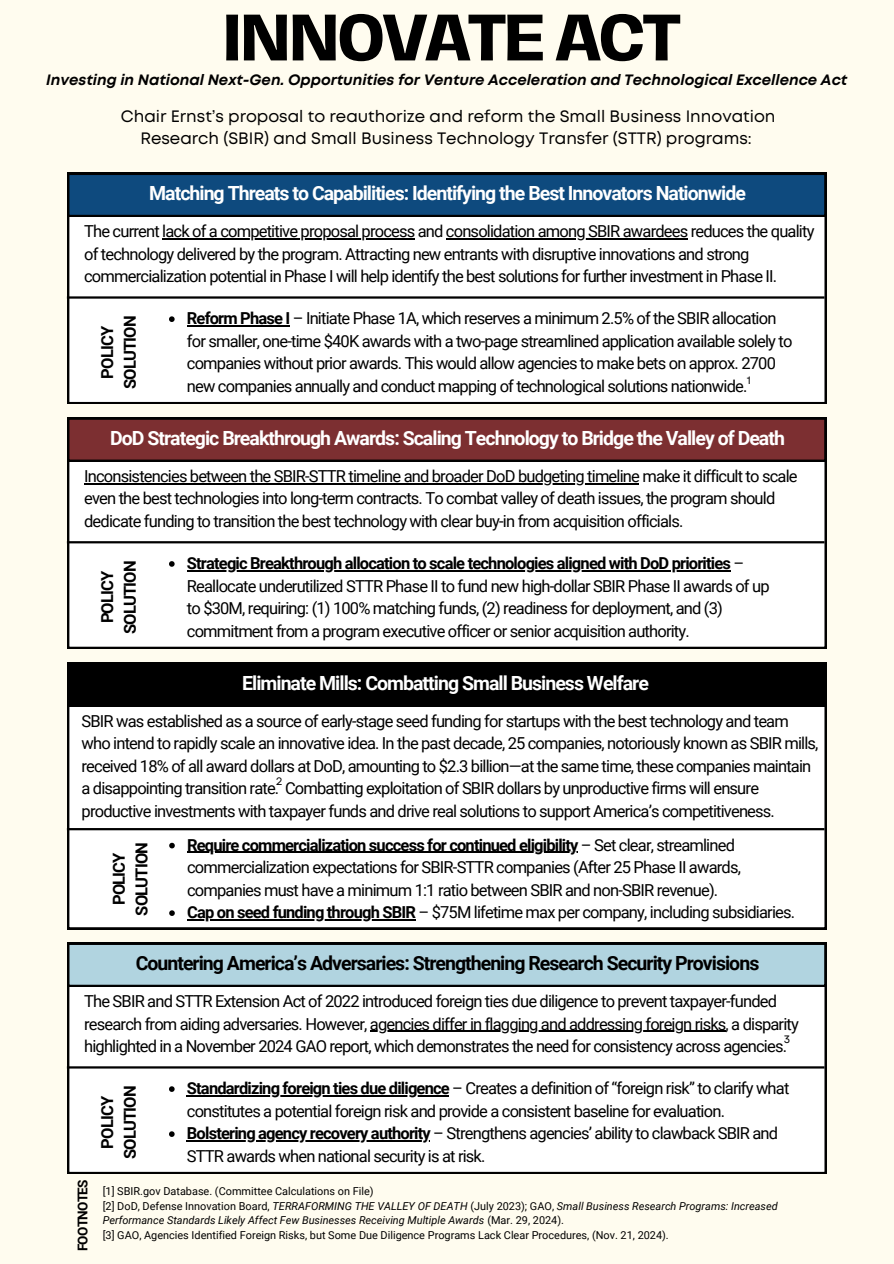
<style>
.page{position:relative;width:894px;height:1264px;background:#fff}
.page>*{position:absolute;margin:0;border:0;box-sizing:border-box;transform-origin:0 0}
.t1{font:700 60px "Hagrid Text";letter-spacing:-.03em;color:#000}
.t2{font:700 19.5px "Roboto";letter-spacing:-.05em;color:#fff}
.t3{font:700 19.5px "Roboto";letter-spacing:-.05em;color:#000}
.t4{font:16.5px/22.5px "Roboto";letter-spacing:-.05em;color:#000}
.t5{font:16.5px/22.5px "Mont";color:#000;text-align:center}
.t6{font:700 16.5px/22.5px "Roboto";letter-spacing:-.05em;color:#000;text-align:center}
.t7{font:italic 700 15px "Mont";color:#000}
.t8{font:700 13.5px "Roboto";letter-spacing:-.05em;color:#000}
.t9{font:italic 10.95px/14.5px "Roboto";color:#000}
.t10{font:10.95px "Roboto";color:#000}
.t11{font:10.65px "Garet";color:#000}
.s1{font-weight:700}
.s2{font-style:normal}
</style>
<div class="page">
<div style="left:0;top:0;width:893px;height:1263px;background:#fffcef"></div>
<div style="left:67px;top:217px;width:759px;height:187px;background:#fff"></div>
<svg style="left:169px;top:316px;width:5px;height:6px"></svg>
<hr style="left:187px;top:325px;width:102px;height:1px;background:#000">
<svg style="left:67px;top:173px;width:758px;height:44px;background:#0c4271"></svg>
<hr style="left:162px;top:238px;width:252px;height:1px;background:#000">
<hr style="left:446px;top:238px;width:241px;height:1px;background:#000">
<hr style="left:67px;top:296px;width:757px;height:2px;background:#000">
<div style="left:67px;top:462px;width:759px;height:186px;background:#fff"></div>
<div style="left:67px;top:417px;width:759px;height:45px;background:#000"></div>
<div style="left:69px;top:419px;width:756px;height:41px;background:#7c2f31"></div>
<hr style="left:84px;top:483px;width:555px;height:1px;background:#000">
<svg style="left:169px;top:561px;width:5px;height:5px"></svg>
<hr style="left:187px;top:570px;width:543px;height:1px;background:#000">
<hr style="left:67px;top:541px;width:757px;height:2px;background:#000">
<div style="left:67px;top:706px;width:759px;height:223px;background:#fff"></div>
<div style="left:67px;top:662px;width:759px;height:44px;background:#000"></div>
<svg style="left:169px;top:842px;width:6px;height:6px"></svg>
<hr style="left:187px;top:851px;width:390px;height:2px;background:#000">
<svg style="left:169px;top:910px;width:6px;height:6px"></svg>
<hr style="left:187px;top:919px;width:228px;height:1px;background:#000">
<hr style="left:67px;top:828px;width:757px;height:2px;background:#000">
<div style="left:67px;top:987px;width:759px;height:186px;background:#fff"></div>
<svg style="left:169px;top:1086px;width:5px;height:5px"></svg>
<hr style="left:187px;top:1095px;width:262px;height:1px;background:#000">
<svg style="left:169px;top:1131px;width:5px;height:5px"></svg>
<hr style="left:187px;top:1140px;width:243px;height:1px;background:#000">
<div style="left:67px;top:942px;width:759px;height:45px;background:#000"></div>
<div style="left:69px;top:945px;width:756px;height:40px;background:#b1d4e0"></div>
<hr style="left:370px;top:1030px;width:355px;height:1px;background:#000">
<hr style="left:67px;top:1066px;width:757px;height:2px;background:#000">
<h1 class="t1" style="left:222px;top:8px;width:459px">INNOVATE ACT</h1>
<h5 class="t7" style="left:46px;top:74px;width:802px">Investing in National Next-Gen. Opportunities for Venture Acceleration and Technological Excellence Act</h5>
<p class="t5" style="left:121px;top:106px;width:656px">Chair Ernst’s proposal to reauthorize and reform the Small Business Innovation<br>Research (SBIR) and Small Business Technology Transfer (STTR) programs:</p>
<p class="t2" style="left:149px;top:182px;width:598px">Matching Threats to Capabilities: Identifying the Best Innovators Nationwide</p>
<h2 class="t4" style="left:84px;top:220px;width:731px">The current lack of a competitive proposal process and consolidation among SBIR awardees reduces the quality</h2>
<h3 class="t4" style="left:84px;top:243px;width:694px">of technology delivered by the program. Attracting new entrants with disruptive innovations and strong commercialization potential in Phase I will help identify the best solutions for further investment in Phase II.</h3>
<p class="t6" style="left:96px;top:389px;width:75px;rotate:-90deg">POLICY<br>SOLUTION</p>
<p class="t4" style="left:187px;top:307px;width:607px"><span class="s1">Reform Phase I</span> – Initiate Phase 1A, which reserves a minimum 2.5% of the SBIR allocation for smaller, one-time $40K awards with a two-page streamlined application available solely to companies without prior awards. This would allow agencies to make bets on approx. 2700 new companies annually and conduct mapping of technological solutions nationwide.</p>
<p class="t11" style="left:746px;top:373px;width:6px">1</p>
<p class="t2" style="left:110px;top:427px;width:676px">DoD Strategic Breakthrough Awards: Scaling Technology to Bridge the Valley of Death</p>
<h2 class="t4" style="left:84px;top:465px;width:714px">Inconsistencies between the SBIR-STTR timeline and broader DoD budgeting timeline make it difficult to scale even the best technologies into long-term contracts. To combat valley of death issues, the program should dedicate funding to transition the best technology with clear buy-in from acquisition officials.</h2>
<h5 class="t4" style="left:187px;top:552px;width:584px"><span class="s1">Strategic Breakthrough allocation to scale technologies aligned with DoD priorities</span> – Reallocate underutilized STTR Phase II to fund new high-dollar SBIR Phase II awards of up to $30M, requiring: (1) 100% matching funds, (2) readiness for deployment, and (3) commitment from a program executive officer or senior acquisition authority.</h5>
<p class="t6" style="left:96px;top:634px;width:75px;rotate:-90deg">POLICY<br>SOLUTION</p>
<h3 class="t2" style="left:242px;top:672px;width:408px">Eliminate Mills: Combatting Small Business Welfare</h3>
<p class="t4" style="left:82px;top:710px;width:738px">SBIR was established as a source of early-stage seed funding for startups with the best technology and team who intend to rapidly scale an innovative idea. In the past decade, 25 companies, notoriously known as SBIR mills, received 18% of all award dollars at DoD, amounting to $2.3 billion—at the same time, these companies maintain a disappointing transition rate. Combatting exploitation of SBIR dollars by unproductive firms will ensure productive investments with taxpayer funds and drive real solutions to support America’s competitiveness.</p>
<p class="t4" style="left:187px;top:833px;width:555px"><span class="s1">Require commercialization success for continued eligibility</span> – Set clear, streamlined commercialization expectations for SBIR-STTR companies (After 25 Phase II awards, companies must have a minimum 1:1 ratio between SBIR and non-SBIR revenue).</p>
<h2 class="t4" style="left:187px;top:901px;width:609px"><span class="s1">Cap on seed funding through SBIR</span> – $75M lifetime max per company, including subsidiaries.</h2>
<h3 class="t11" style="left:276px;top:774px;width:8px">2</h3>
<h5 class="t6" style="left:108px;top:915px;width:75px;rotate:-90deg">POLICY<br>SOLUTION</h5>
<p class="t3" style="left:136px;top:952px;width:625px">Countering America’s Adversaries: Strengthening Research Security Provisions</p>
<p class="t4" style="left:84px;top:990px;width:716px">The SBIR and STTR Extension Act of 2022 introduced foreign ties due diligence to prevent taxpayer-funded research from aiding adversaries. However, agencies differ in flagging and addressing foreign risks, a disparity</p>
<h6 class="t4" style="left:84px;top:1035px;width:704px">highlighted in a November 2024 GAO report, which demonstrates the need for consistency across agencies.</h6>
<p class="t6" style="left:96px;top:1159px;width:75px;rotate:-90deg">POLICY<br>SOLUTION</p>
<p class="t11" style="left:783px;top:1031px;width:8px">3</p>
<p class="t4" style="left:187px;top:1077px;width:604px"><span class="s1">Standardizing foreign ties due diligence</span> – Creates a definition of “foreign risk” to clarify what constitutes a potential foreign risk and provide a consistent baseline for evaluation.</p>
<p class="t4" style="left:187px;top:1122px;width:592px"><span class="s1">Bolstering agency recovery authority</span> – Strengthens agencies’ ability to clawback SBIR and<br>STTR awards when national security is at risk.</p>
<h4 class="t8" style="left:75px;top:1251px;width:74px;rotate:-90deg">FOOTNOTES</h4>
<h2 class="t10" style="left:103px;top:1184px;width:272px">[1] SBIR.gov Database. (Committee Calculations on File)</h2>
<h5 class="t9" style="left:103px;top:1198px;width:676px"><span class="s2">[2] DoD, Defense Innovation Board,</span> TERRAFORMING THE VALLEY OF DEATH <span class="s2">(July 2023); GAO,</span> Small Business Research Programs: Increased<br>Performance Standards Likely Affect Few Businesses Receiving Multiple Awards <span class="s2">(Mar. 29, 2024).</span></h5>
<h3 class="t10" style="left:103px;top:1228px;width:567px">[3] GAO, Agencies Identified Foreign Risks, but Some Due Diligence Programs Lack Clear Procedures, (Nov. 21, 2024).</h3>
</div>
